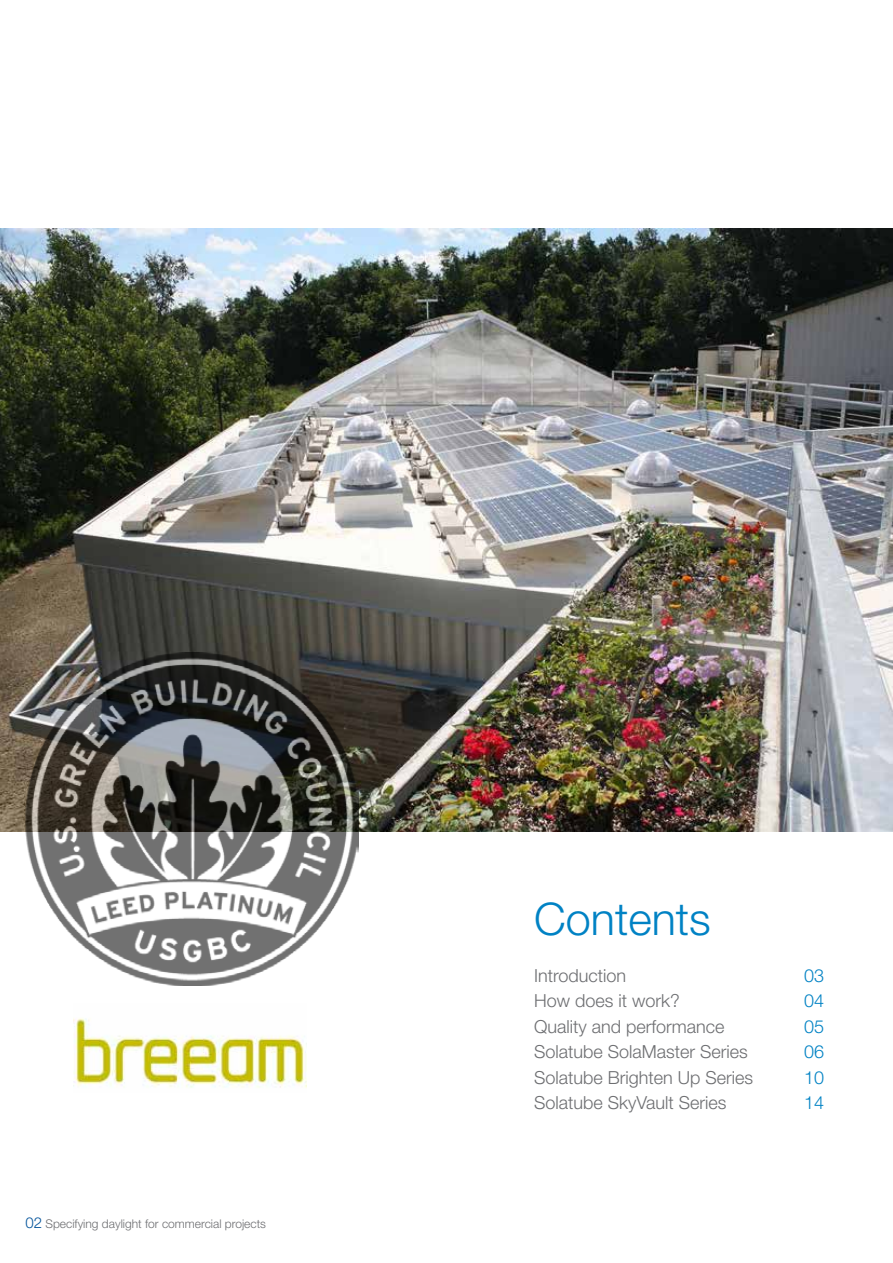
<style>
.page{position:relative;width:893px;height:1263px;background:#fff}
.page>*{position:absolute;margin:0;border:0;box-sizing:border-box;transform-origin:0 0}
.t1{font:300 45px "Helvetica Neue LT Std";color:#0082c4}
.t2{font:300 18px "Helvetica Neue LT Std";color:#6d6e71}
.t3{font:300 18px "Helvetica Neue LT Std";color:#0082c4}
.t4{font:300 12px "Helvetica Neue LT Std";color:#6d6e71}
.s1{font-size:15px;color:#00529a}
</style>
<div class="page">
<img style="left:0;top:228px;width:893px;height:604px">
<img style="left:21px;top:653px;width:338px;height:332px">
<img style="left:74px;top:1018px;width:233px;height:70px">
<p class="t4" style="left:26px;top:1217px;width:242px"><span class="s1">02</span> Specifying daylight for commercial projects</p>
<h1 class="t1" style="left:534px;top:891px;width:178px">Contents</h1>
<p class="t2" style="left:534px;top:964px;width:94px">Introduction</p>
<p class="t3" style="left:804px;top:964px;width:22px">03</p>
<p class="t2" style="left:534px;top:990px;width:147px">How does it work?</p>
<p class="t3" style="left:804px;top:990px;width:22px">04</p>
<p class="t2" style="left:534px;top:1015px;width:192px">Quality and performance</p>
<p class="t3" style="left:804px;top:1015px;width:22px">05</p>
<p class="t2" style="left:534px;top:1041px;width:215px">Solatube SolaMaster Series</p>
<p class="t3" style="left:804px;top:1041px;width:22px">06</p>
<p class="t2" style="left:534px;top:1066px;width:221px">Solatube Brighten Up Series</p>
<p class="t3" style="left:804px;top:1066px;width:22px">10</p>
<p class="t2" style="left:534px;top:1092px;width:194px">Solatube SkyVault Series</p>
<p class="t3" style="left:804px;top:1092px;width:22px">14</p>
</div>
